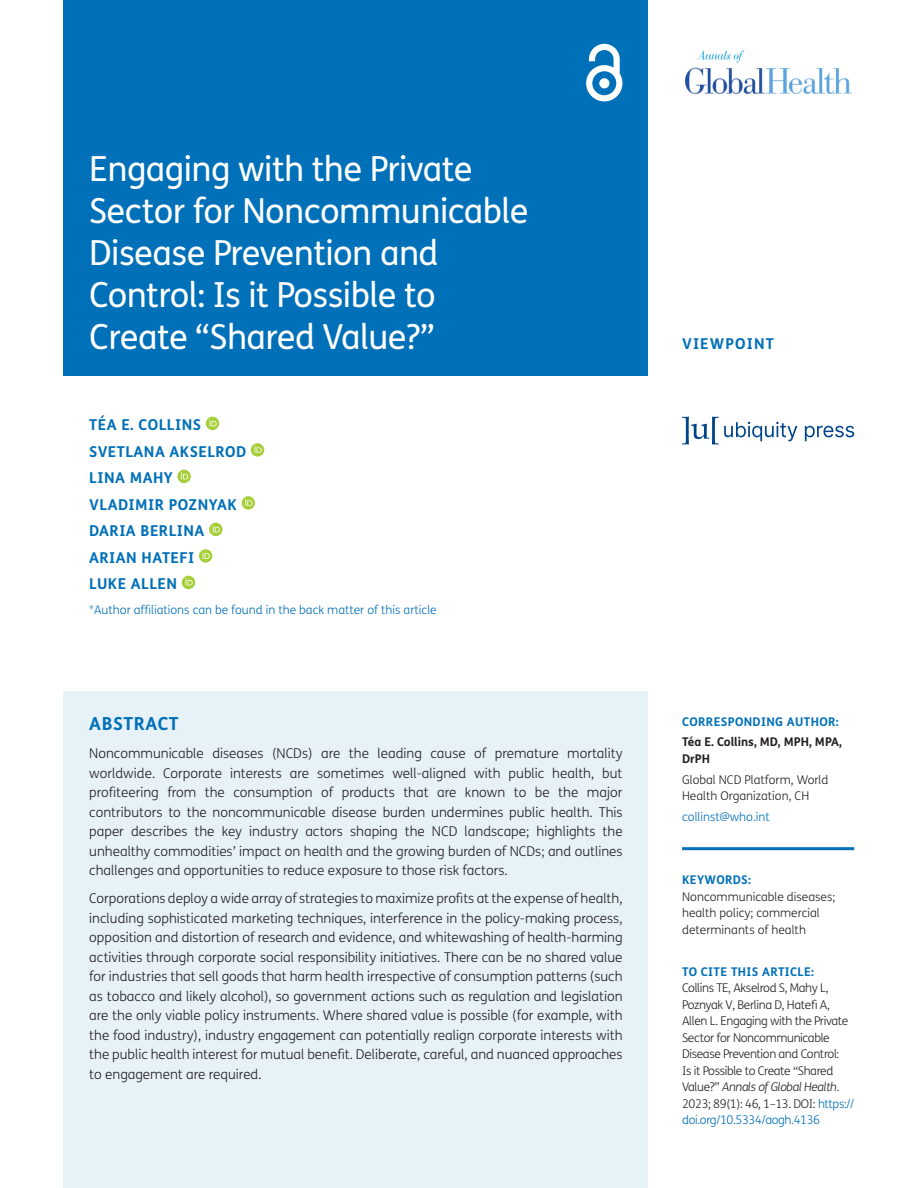
<style>
.page{position:relative;width:918px;height:1188px;background:#fff}
.page>*{position:absolute;margin:0;border:0;box-sizing:border-box;transform-origin:0 0}
.Article_Title{font:34.5px/42px "FS Me";letter-spacing:-.015em;color:#fff}
.t1{font:700 18px "FS Me";letter-spacing:.03em;color:#0070b8}
.Cover_Authors{font:700 15px "FS Me";letter-spacing:.03em;color:#0070b8}
.Cover_Authors-2{font:700 15px "FS Me";letter-spacing:.075em;color:#0070b8}
.Abstract_Copy{font:300 13.5px/19.5px "FS Me";color:#231f20;text-align:justify}
.t2{font:300 12px/16.5px "FS Me";letter-spacing:-.03em;color:#231f20}
.t3{font:300 12px/16.5px "FS Me";color:#231f20}
.t4{font:300 12px "FS Me";color:#0070b8}
.t5{font:700 12px "FS Me";letter-spacing:.03em;color:#0070b8}
.t6{font:700 12px/16.5px "FS Me";color:#231f20}
.s1{font-style:italic}
.s2{color:#0070b8}
</style>
<div class="page">
<div style="left:64px;top:0;width:584px;height:376px;background:#0070b8"></div>
<svg style="left:586px;top:44px;width:36px;height:57px"></svg>
<svg style="left:682px;top:417px;width:172px;height:28px"></svg>
<img style="left:685px;top:51px;width:167px;height:43px">
<hr style="left:682px;top:847px;width:172px;height:3px;background:#0070b8">
<div style="left:64px;top:691px;width:584px;height:497px;background:#e6f1f8"></div>
<svg style="left:206px;top:417px;width:13px;height:13px"></svg>
<svg style="left:209px;top:419px;width:8px;height:7px"></svg>
<div style="left:251px;top:443px;width:13px;height:14px;background:#a6ce39;border-radius:50%"></div>
<svg style="left:254px;top:446px;width:8px;height:7px"></svg>
<svg style="left:177px;top:470px;width:14px;height:13px"></svg>
<svg style="left:181px;top:472px;width:7px;height:7px"></svg>
<svg style="left:242px;top:496px;width:13px;height:14px"></svg>
<svg style="left:245px;top:499px;width:7px;height:7px"></svg>
<svg style="left:209px;top:523px;width:14px;height:13px"></svg>
<svg style="left:213px;top:525px;width:7px;height:7px"></svg>
<svg style="left:199px;top:549px;width:13px;height:14px"></svg>
<svg style="left:203px;top:552px;width:7px;height:7px"></svg>
<svg style="left:182px;top:576px;width:13px;height:13px"></svg>
<svg style="left:185px;top:578px;width:8px;height:7px"></svg>
<h1 class="Article_Title" style="left:89px;top:148px;width:441px">Engaging with the Private<br>Sector for Noncommunicable<br>Disease Prevention and<br>Control: Is it Possible to<br>Create “Shared Value?”</h1>
<p class="Cover_Authors" style="left:89px;top:415px;width:113px">TÉA E. COLLINS</p>
<p class="Cover_Authors" style="left:89px;top:442px;width:158px">SVETLANA AKSELROD</p>
<p class="Cover_Authors" style="left:89px;top:468px;width:85px">LINA MAHY</p>
<p class="Cover_Authors" style="left:89px;top:495px;width:149px">VLADIMIR POZNYAK</p>
<p class="Cover_Authors" style="left:89px;top:521px;width:117px">DARIA BERLINA</p>
<p class="Cover_Authors" style="left:89px;top:548px;width:106px">ARIAN HATEFI</p>
<p class="Cover_Authors" style="left:89px;top:574px;width:89px">LUKE ALLEN</p>
<p class="t4" style="left:89px;top:603px;width:349px">*Author affiliations can be found in the back matter of this article</p>
<h1 class="t1" style="left:89px;top:713px;width:91px">ABSTRACT</h1>
<p class="Abstract_Copy" style="left:89px;top:744px;width:535px">Noncommunicable diseases (NCDs) are the leading cause of premature mortality worldwide. Corporate interests are sometimes well-aligned with public health, but profiteering from the consumption of products that are known to be the major contributors to the noncommunicable disease burden undermines public health. This paper describes the key industry actors shaping the NCD landscape; highlights the unhealthy commodities’ impact on health and the growing burden of NCDs; and outlines challenges and opportunities to reduce exposure to those risk factors.</p>
<p class="Abstract_Copy" style="left:89px;top:889px;width:535px">Corporations deploy a wide array of strategies to maximize profits at the expense of health, including sophisticated marketing techniques, interference in the policy-making process, opposition and distortion of research and evidence, and whitewashing of health-harming activities through corporate social responsibility initiatives. There can be no shared value for industries that sell goods that harm health irrespective of consumption patterns (such as tobacco and likely alcohol), so government actions such as regulation and legislation are the only viable policy instruments. Where shared value is possible (for example, with the food industry), industry engagement can potentially realign corporate interests with the public health interest for mutual benefit. Deliberate, careful, and nuanced approaches to engagement are required.</p>
<p class="Cover_Authors-2" style="left:682px;top:334px;width:93px">VIEWPOINT</p>
<p class="t5" style="left:682px;top:714px;width:158px">CORRESPONDING AUTHOR:</p>
<p class="t6" style="left:682px;top:734px;width:161px">Téa E. Collins, MD, MPH, MPA,<br>DrPH</p>
<p class="t3" style="left:682px;top:772px;width:148px">Global NCD Platform, World<br>Health Organization, CH</p>
<p class="t4" style="left:682px;top:810px;width:89px">collinst@who.int</p>
<p class="t5" style="left:682px;top:872px;width:71px">KEYWORDS:</p>
<p class="t3" style="left:682px;top:889px;width:155px">Noncommunicable diseases; health policy; commercial determinants of health</p>
<p class="t5" style="left:682px;top:964px;width:133px">TO CITE THIS ARTICLE:</p>
<p class="t2" style="left:682px;top:980px;width:174px">Collins TE, Akselrod S, Mahy L,<br>Poznyak V, Berlina D, Hatefi A,<br>Allen L. Engaging with the Private<br>Sector for Noncommunicable<br>Disease Prevention and Control:<br>Is it Possible to Create “Shared<br>Value?” <span class="s1">Annals of Global Health</span>.<br>2023; 89(1): 46, 1–13. DOI: <span class="s2">https:// doi.org/10.5334/aogh.4136</span></p>
</div>
